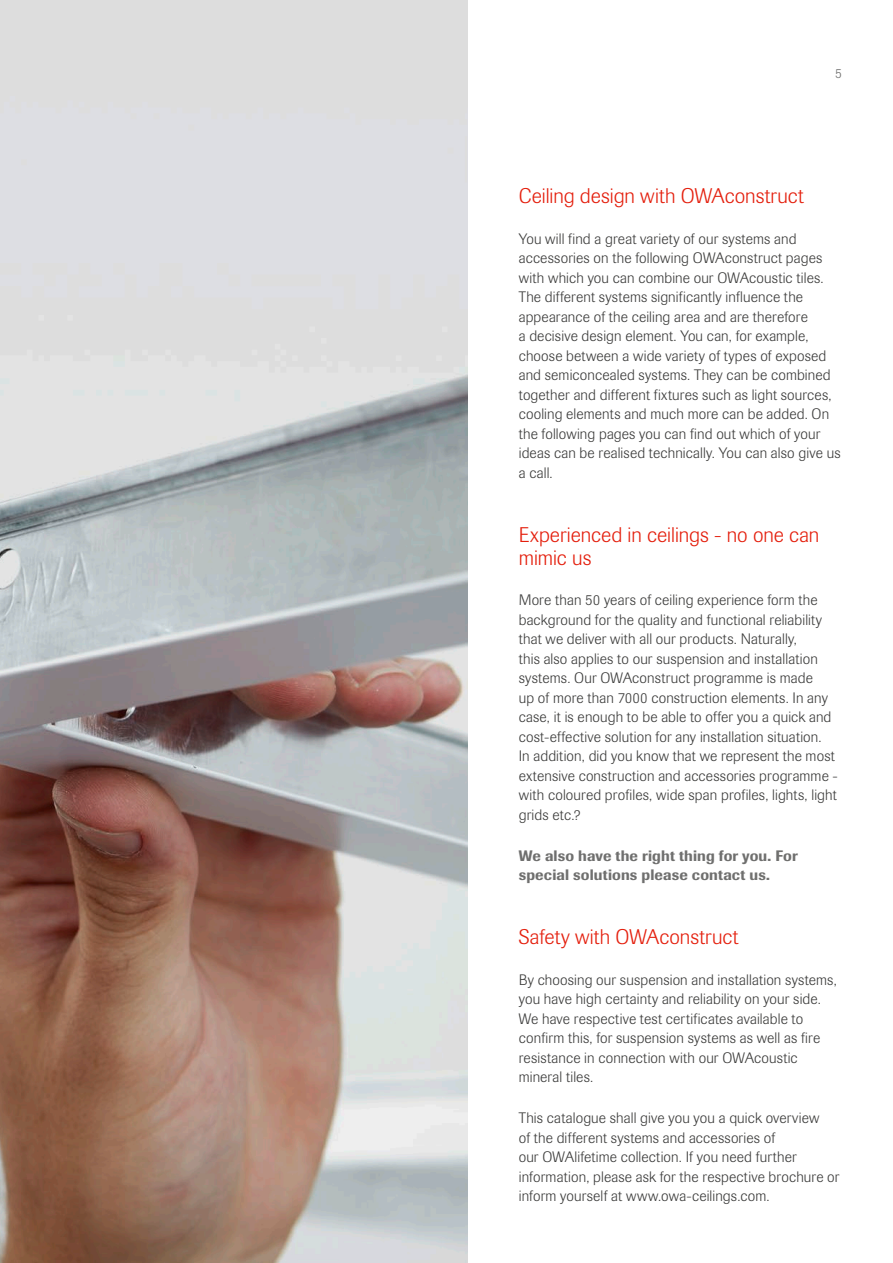
<style>
.page{position:relative;width:893px;height:1263px;background:#fff}
.page>*{position:absolute;margin:0;border:0;box-sizing:border-box;transform-origin:0 0}
.t1{font:300 21px/23.1px "Imago Pro";color:#e41f0d}
.t2{font:300 15px/19.5px "Imago Pro";letter-spacing:.01em;color:#3b3b3a}
.t3{font:500 15px/19.5px "Imago Pro";letter-spacing:.01em;color:#6f6f6e}
.t4{font:300 13.5px "Imago Pro";color:#6f6f6e}
</style>
<div class="page">
<img style="left:0;top:0;width:468px;height:1263px">
<p class="t4" style="left:835px;top:65px;width:8px">5</p>
<h1 class="t1" style="left:519px;top:184px;width:286px">Ceiling design with OWAconstruct</h1>
<p class="t2" style="left:519px;top:228px;width:323px">You will find a great variety of our systems and accessories on the following OWAconstruct pages with which you can combine our OWAcoustic tiles.<br>The different systems significantly influence the appearance of the ceiling area and are therefore<br>a decisive design element. You can, for example, choose between a wide variety of types of exposed and semiconcealed systems. They can be combined together and different fixtures such as light sources, cooling elements and much more can be added. On the following pages you can find out which of your ideas can be realised technically. You can also give us a call.</p>
<h1 class="t1" style="left:519px;top:522px;width:302px">Experienced in ceilings - no one can mimic us</h1>
<p class="t2" style="left:519px;top:590px;width:321px">More than 50 years of ceiling experience form the background for the quality and functional reliability that we deliver with all our products. Naturally,<br>this also applies to our suspension and installation systems. Our OWAconstruct programme is made<br>up of more than 7000 construction elements. In any case, it is enough to be able to offer you a quick and cost-effective solution for any installation situation.<br>In addition, did you know that we represent the most extensive construction and accessories programme - with coloured profiles, wide span profiles, lights, light grids etc.?</p>
<p class="t3" style="left:519px;top:845px;width:281px">We also have the right thing for you. For special solutions please contact us.</p>
<h1 class="t1" style="left:519px;top:925px;width:221px">Safety with OWAconstruct</h1>
<p class="t2" style="left:519px;top:970px;width:320px">By choosing our suspension and installation systems, you have high certainty and reliability on your side.<br>We have respective test certificates available to confirm this, for suspension systems as well as fire resistance in connection with our OWAcoustic mineral tiles.</p>
<p class="t2" style="left:519px;top:1108px;width:322px">This catalogue shall give you you a quick overview<br>of the different systems and accessories of<br>our OWAlifetime collection. If you need further information, please ask for the respective brochure or inform yourself at www.owa-ceilings.com.</p>
</div>
